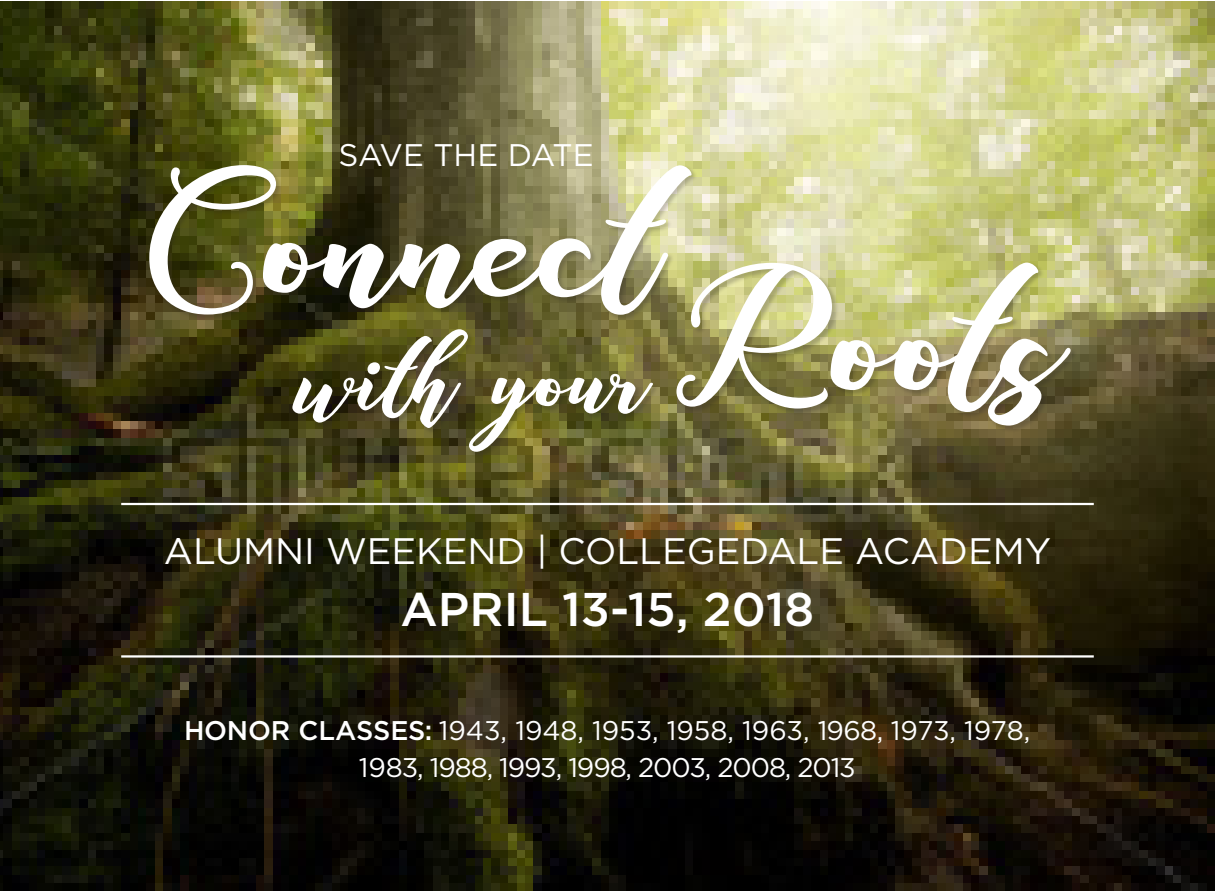
<style>
.page{position:relative;width:1215px;height:891px;background:#fff}
.page>*{position:absolute;margin:0;border:0;box-sizing:border-box;transform-origin:0 0}
.t1{font:233.55px "Anisha Free";color:#fff}
.t2{font:128.47px "Anisha Free";color:#fff}
.t3{font:500 47.25px "Gotham";color:#fff}
.t4{font:36.9px "Gotham";color:#fff}
.t5{font:31.28px "Gotham";letter-spacing:-.01em;color:#fff}
.t6{font:27px/36.9px "Gotham";letter-spacing:-.02em;color:#fff;text-align:center}
.s1{font-size:233.55px}
.s2{font-weight:500}
</style>
<div class="page">
<img style="left:0;top:1px;width:1215px;height:890px">
<div style="left:149px;top:165px;width:928px;height:293px;background:#231f20;opacity:.25"></div>
<hr style="left:121px;top:503px;width:973px;height:2px;background:#fff">
<hr style="left:121px;top:655px;width:973px;height:3px;background:#fff">
<p class="t5" style="left:339px;top:135px;width:257px">SAVE THE DATE</p>
<p class="t1" style="left:138px;top:153px;width:519px">Connect</p>
<p class="t2" style="left:297px;top:329px;width:763px">with your <span class="s1">Roots</span></p>
<p class="t4" style="left:164px;top:528px;width:889px">ALUMNI WEEKEND | COLLEGEDALE ACADEMY</p>
<p class="t3" style="left:401px;top:578px;width:415px">APRIL 13-15, 2018</p>
<p class="t6" style="left:184px;top:712px;width:848px"><span class="s2">HONOR CLASSES:</span> 1943, 1948, 1953, 1958, 1963, 1968, 1973, 1978,<br>1983, 1988, 1993, 1998, 2003, 2008, 2013</p>
</div>
